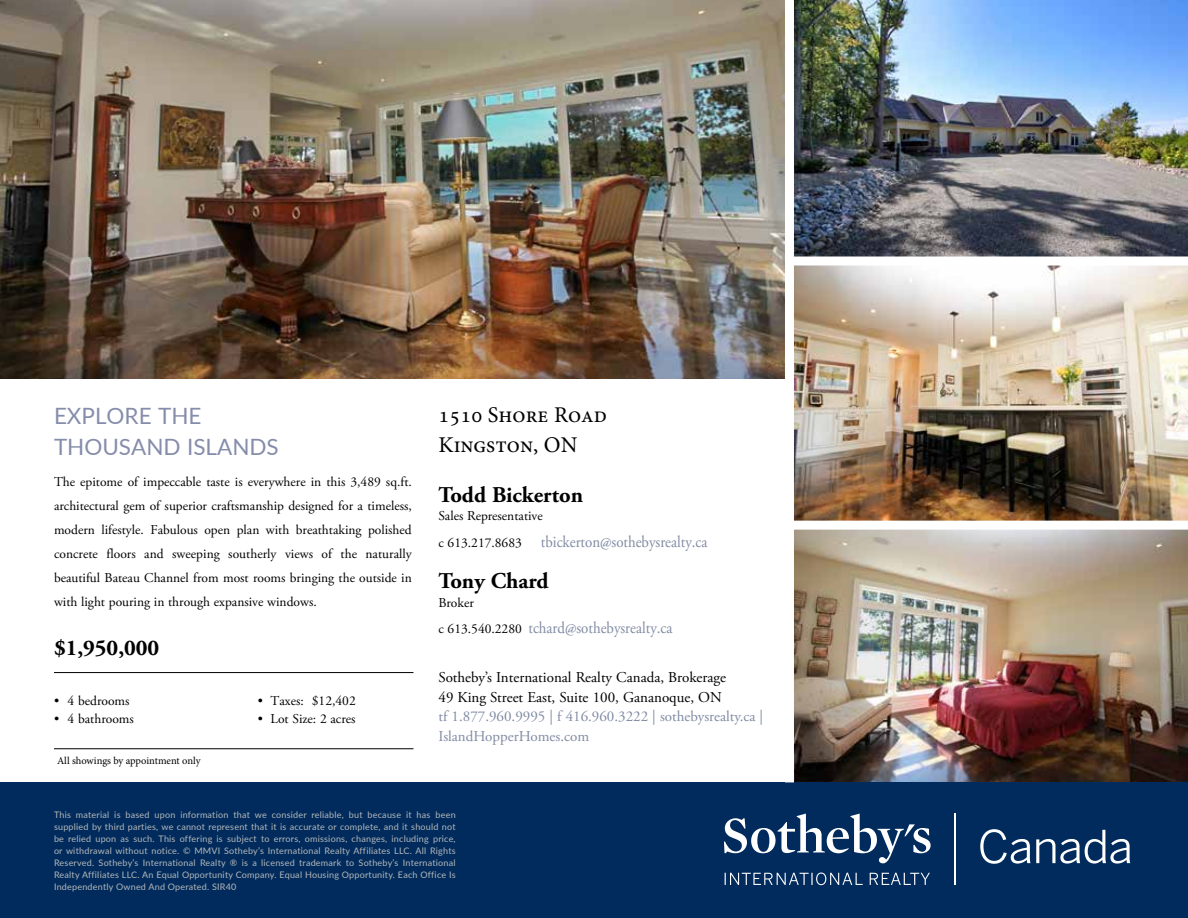
<style>
.page{position:relative;width:1188px;height:918px;background:#fff}
.page>*{position:absolute;margin:0;border:0;box-sizing:border-box;transform-origin:0 0}
.t1{font:700 22.5px "Adobe Garamond Pro";color:#000}
.t2{font:22.5px/30.8px "Lato";color:#868dab}
.t3{font:22.5px/30px "Minion Pro";color:#000}
.t4{font:16.5px "Adobe Garamond Pro";color:#808ba3;scale:.9 1}
.t5{font:15px/19.5px "Adobe Garamond Pro";color:#000}
.t6{font:15px/19.5px "Adobe Garamond Pro";color:#808ba3}
.t7{font:13.5px/24px "Adobe Garamond Pro";color:#000;text-align:justify}
.t8{font:10.5px "Minion Pro";color:#000}
.t9{font:9px/12px "Lato";letter-spacing:.025em;color:#b6b8ba;text-align:justify}
.s1{font-size:13.5px;color:#000}
</style>
<div class="page">
<img style="left:794px;top:266px;width:394px;height:516px">
<div style="left:0;top:782px;width:1188px;height:136px;background:#002b5c"></div>
<img style="left:0;top:0;width:785px;height:378px">
<hr style="left:955px;top:814px;width:1px;height:71px;background:#fff">
<svg style="left:724px;top:814px;width:207px;height:49px"></svg>
<svg style="left:725px;top:873px;width:205px;height:12px"></svg>
<svg style="left:980px;top:829px;width:150px;height:35px"></svg>
<hr style="left:54px;top:672px;width:359px;height:1px;background:#000">
<hr style="left:54px;top:748px;width:359px;height:1px;background:#000">
<img style="left:794px;top:0;width:394px;height:256px">
<div style="left:792px;top:521px;width:396px;height:9px;background:#fff"></div>
<h1 class="t2" style="left:54px;top:400px;width:226px">EXPLORE THE<br>THOUSAND ISLANDS</h1>
<p class="t7" style="left:54px;top:470px;width:359px">The epitome of impeccable taste is everywhere in this 3,489 sq.ft. architectural gem of superior craftsmanship designed for a timeless, modern lifestyle. Fabulous open plan with breathtaking polished concrete floors and sweeping southerly views of the naturally beautiful Bateau Channel from most rooms bringing the outside in with light pouring in through expansive windows.</p>
<h1 class="t1" style="left:54px;top:635px;width:107px">$1,950,000</h1>
<h3 class="t7" style="left:54px;top:690px;width:77px">• 4 bedrooms</h3>
<h3 class="t7" style="left:54px;top:708px;width:81px">• 4 bathrooms</h3>
<p class="t8" style="left:57px;top:754px;width:145px">All showings by appointment only</p>
<h3 class="t7" style="left:258px;top:690px;width:99px">• Taxes: $12,402</h3>
<h3 class="t7" style="left:258px;top:708px;width:99px">• Lot Size: 2 acres</h3>
<h1 class="t3" style="left:439px;top:400px;width:170px">1510 Shore Road<br>Kingston, ON</h1>
<h1 class="t1" style="left:439px;top:482px;width:146px">Todd Bickerton</h1>
<h3 class="t7" style="left:439px;top:505px;width:106px">Sales Representative</h3>
<h2 class="t4" style="left:439px;top:531px;width:300px"><span class="s1">c 613.217.8683</span> tbickerton@sothebysrealty.ca</h2>
<h1 class="t1" style="left:439px;top:568px;width:112px">Tony Chard</h1>
<h3 class="t7" style="left:439px;top:591px;width:37px">Broker</h3>
<h2 class="t4" style="left:439px;top:618px;width:261px"><span class="s1">c 613.540.2280</span> tchard@sothebysrealty.ca</h2>
<h3 class="t5" style="left:439px;top:668px;width:289px">Sotheby’s International Realty Canada, Brokerage<br>49 King Street East, Suite 100, Gananoque, ON</h3>
<h3 class="t6" style="left:439px;top:707px;width:326px">tf 1.877.960.9995 | f 416.960.3222 | sothebysrealty.ca |<br>IslandHopperHomes.com</h3>
<p class="t9" style="left:54px;top:808px;width:403px">This material is based upon information that we consider reliable, but because it has been supplied by third parties, we cannot represent that it is accurate or complete, and it should not be relied upon as such. This offering is subject to errors, omissions, changes, including price, or withdrawal without notice. © MMVI Sotheby’s International Realty Affiliates LLC. All Rights Reserved. Sotheby’s International Realty ® is a licensed trademark to Sotheby’s International Realty Affiliates LLC. An Equal Opportunity Company. Equal Housing Opportunity. Each Office Is Independently Owned And Operated. SIR40</p>
</div>
